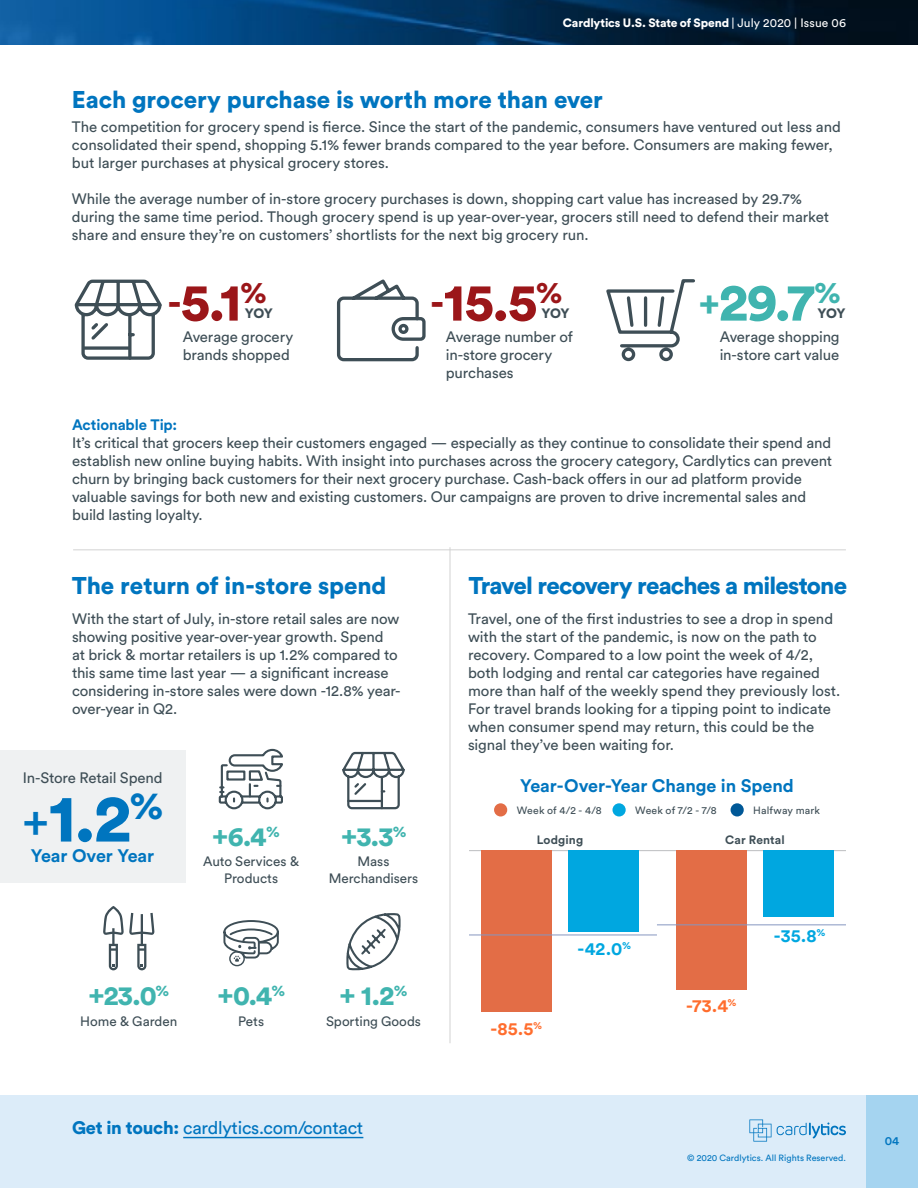
<style>
.page{position:relative;width:918px;height:1188px;background:#fff}
.page>*{position:absolute;margin:0;border:0;box-sizing:border-box;transform-origin:0 0}
.t1{font:900 66.9px "Circular Std";color:#0075bf}
.t2{font:900 52.65px "Circular Std";color:#9b1619}
.t3{font:900 52.65px "Circular Std";color:#40b4af}
.t4{font:900 35.1px "Circular Std";color:#9b1619}
.t5{font:900 30.75px "Circular Std";color:#40b4af}
.t6{font:900 27px "Circular Std";color:#40b4af}
.t7{font:900 24px "Circular Std";letter-spacing:-.01em;color:#0075bf}
.t8{font:900 24px "Circular Std";letter-spacing:-.035em;color:#0075bf}
.t9{font:700 18px "Circular Std";letter-spacing:-.005em;color:#0075bf}
.t10{font:18px "Circular Std";letter-spacing:-.015em;color:#0075bf}
.t11{font:700 18px "Circular Std";color:#ff6d2d}
.t12{font:700 18px "Circular Std";color:#00a7e0}
.t13{font:15px/18px "Circular Std";letter-spacing:-.005em;color:#3e4e56}
.t14{font:700 15px "Circular Std";letter-spacing:-.005em;color:#0075bf}
.t15{font:13.5px/16.2px "Circular Std";color:#3e4e56;text-align:center}
.t16{font:900 13.5px "Circular Std";letter-spacing:-.04em;color:#3e4e56}
.t17{font:900 12px "Circular Std";letter-spacing:-.01em;color:#fff}
.t18{font:700 12px "Circular Std";letter-spacing:.01em;color:#3e4e56}
.t19{font:500 12px "Circular Std";color:#0075bf}
.t20{font:10.5px "Circular Std";letter-spacing:.015em;color:#3e4e56}
.t21{font:9px "Circular Std";color:#0075bf}
.s1{font-weight:400}
.s2{font-size:35.1px}
.s3{font-weight:500;font-size:46.95px}
.s4{font-weight:900}
</style>
<div class="page">
<img style="left:0;top:0;width:918px;height:45px">
<div style="left:0;top:1095px;width:918px;height:93px;background:#dcecf9"></div>
<hr style="left:183px;top:1137px;width:180px;height:1px;background:#0075bf">
<svg style="left:749px;top:1119px;width:97px;height:23px"></svg>
<div style="left:866px;top:1095px;width:52px;height:93px;background:#a5d4f0"></div>
<div style="left:0;top:750px;width:186px;height:133px;background:#eff1f2"></div>
<hr style="left:450px;top:547px;width:1px;height:496px;background:#d2d2d2">
<svg style="left:74px;top:279px;width:88px;height:81px"></svg>
<svg style="left:83px;top:346px;width:47px;height:4px"></svg>
<svg style="left:606px;top:279px;width:89px;height:83px"></svg>
<svg style="left:337px;top:279px;width:89px;height:83px"></svg>
<hr style="left:73px;top:549px;width:773px;height:1px;background:#d2d2d2">
<hr style="left:469px;top:850px;width:377px;height:1px;background:#bcbec0">
<div style="left:481px;top:850px;width:70px;height:162px;background:#e36d46"></div>
<div style="left:569px;top:850px;width:70px;height:82px;background:#00a7e0"></div>
<div style="left:676px;top:850px;width:70px;height:140px;background:#e36d46"></div>
<div style="left:764px;top:850px;width:70px;height:67px;background:#00a7e0"></div>
<hr style="left:469px;top:935px;width:188px;height:1px;background:#8696c0">
<hr style="left:657px;top:924px;width:189px;height:1px;background:#8696c0">
<div style="left:494px;top:803px;width:13px;height:14px;background:#e36d46;border-radius:50%"></div>
<div style="left:612px;top:803px;width:14px;height:14px;background:#00a7e0;border-radius:50%"></div>
<div style="left:731px;top:803px;width:13px;height:14px;background:#005897;border-radius:50%"></div>
<svg style="left:342px;top:751px;width:63px;height:59px"></svg>
<hr style="left:348px;top:800px;width:34px;height:2px;background:#3e4e56">
<div style="left:229px;top:951px;width:16px;height:15px;border:1px solid #3e4e56;border-radius:50%"></div>
<svg style="left:223px;top:920px;width:56px;height:42px"></svg>
<svg style="left:103px;top:906px;width:51px;height:64px"></svg>
<svg style="left:218px;top:748px;width:65px;height:62px"></svg>
<svg style="left:346px;top:913px;width:55px;height:58px"></svg>
<p class="t17" style="left:563px;top:15px;width:285px">Cardlytics U.S. State of Spend <span class="s1">| July 2020 | Issue 06</span></p>
<h3 class="t7" style="left:72px;top:84px;width:533px">Each grocery purchase is worth more than ever</h3>
<p class="t13" style="left:72px;top:118px;width:771px">The competition for grocery spend is fierce. Since the start of the pandemic, consumers have ventured out less and consolidated their spend, shopping 5.1% fewer brands compared to the year before. Consumers are making fewer, but larger purchases at physical grocery stores.</p>
<p class="t13" style="left:72px;top:190px;width:759px">While the average number of in-store grocery purchases is down, shopping cart value has increased by 29.7% during the same time period. Though grocery spend is up year-over-year, grocers still need to defend their market share and ensure they’re on customers’ shortlists for the next big grocery run.</p>
<h2 class="t2" style="left:168px;top:267px;width:100px"><span class="s2">-</span>5.1<sup>%</sup></h2>
<h2 class="t3" style="left:699px;top:267px;width:117px"><span class="s2">+</span>29.7</h2>
<h2 class="t2" style="left:443px;top:267px;width:121px">15.5<sup>%</sup></h2>
<h3 class="t5" style="left:814px;top:272px;width:28px">%</h3>
<h3 class="t4" style="left:430px;top:280px;width:15px">-</h3>
<p class="t16" style="left:245px;top:305px;width:30px">YOY</p>
<p class="t16" style="left:541px;top:305px;width:30px">YOY</p>
<p class="t16" style="left:818px;top:305px;width:30px">YOY</p>
<p class="t13" style="left:446px;top:328px;width:129px">Average number of in-store grocery purchases</p>
<p class="t13" style="left:720px;top:328px;width:121px">Average shopping in-store cart value</p>
<p class="t13" style="left:183px;top:328px;width:112px">Average grocery brands shopped</p>
<p class="t14" style="left:72px;top:415px;width:107px">Actionable Tip:</p>
<p class="t13" style="left:72px;top:434px;width:762px">It’s critical that grocers keep their customers engaged — especially as they continue to consolidate their spend and establish new online buying habits. With insight into purchases across the grocery category, Cardlytics can prevent churn by bringing back customers for their next grocery purchase. Cash-back offers in our ad platform provide valuable savings for both new and existing customers. Our campaigns are proven to drive incremental sales and build lasting loyalty.</p>
<h3 class="t7" style="left:72px;top:570px;width:316px">The return of in-store spend</h3>
<p class="t13" style="left:72px;top:610px;width:330px">With the start of July, in-store retail sales are now showing positive year-over-year growth. Spend<br>at brick &amp; mortar retailers is up 1.2% compared to this same time last year — a significant increase considering in-store sales were down -12.8% year&shy;over-year in Q2.</p>
<p class="t13" style="left:23px;top:769px;width:142px">In-Store Retail Spend</p>
<h1 class="t1" style="left:22px;top:774px;width:143px"><span class="s3">+</span>1.2<sup>%</sup></h1>
<p class="t9" style="left:31px;top:844px;width:125px">Year Over Year</p>
<h3 class="t6" style="left:212px;top:819px;width:69px">+6.4<sup>%</sup></h3>
<p class="t15" style="left:203px;top:853px;width:97px">Auto Services &amp;<br>Products</p>
<h3 class="t6" style="left:341px;top:819px;width:67px">+3.3<sup>%</sup></h3>
<p class="t15" style="left:329px;top:853px;width:91px">Mass<br>Merchandisers</p>
<h3 class="t6" style="left:88px;top:978px;width:82px">+23.0<sup>%</sup></h3>
<p class="t15" style="left:80px;top:1013px;width:99px">Home &amp; Garden</p>
<h3 class="t6" style="left:218px;top:978px;width:69px">+0.4<sup>%</sup></h3>
<p class="t15" style="left:238px;top:1013px;width:27px">Pets</p>
<h3 class="t6" style="left:340px;top:978px;width:69px">+ 1.2<sup>%</sup></h3>
<p class="t15" style="left:326px;top:1013px;width:96px">Sporting Goods</p>
<p class="t10" style="left:72px;top:1117px;width:293px"><span class="s4">Get in touch:</span> cardlytics.com/contact</p>
<h3 class="t8" style="left:468px;top:570px;width:380px">Travel recovery reaches a milestone</h3>
<p class="t13" style="left:468px;top:610px;width:374px">Travel, one of the first industries to see a drop in spend with the start of the pandemic, is now on the path to recovery. Compared to a low point the week of 4/2, both lodging and rental car categories have regained more than half of the weekly spend they previously lost.<br>For travel brands looking for a tipping point to indicate when consumer spend may return, this could be the signal they’ve been waiting for.</p>
<p class="t9" style="left:520px;top:774px;width:275px">Year-Over-Year Change in Spend</p>
<p class="t18" style="left:537px;top:832px;width:48px">Lodging</p>
<p class="t18" style="left:725px;top:832px;width:61px">Car Rental</p>
<p class="t20" style="left:517px;top:804px;width:86px">Week of 4/2 - 4/8</p>
<p class="t20" style="left:635px;top:804px;width:83px">Week of 7/2 - 7/8</p>
<p class="t20" style="left:753px;top:804px;width:68px">Halfway mark</p>
<p class="t11" style="left:491px;top:1017px;width:53px">-85.5<sup>%</sup></p>
<p class="t12" style="left:577px;top:937px;width:55px">-42.0<sup>%</sup></p>
<p class="t11" style="left:686px;top:995px;width:52px">-73.4<sup>%</sup></p>
<p class="t12" style="left:774px;top:924px;width:53px">-35.8<sup>%</sup></p>
<p class="t21" style="left:687px;top:1152px;width:160px">© 2020 Cardlytics. All Rights Reserved.</p>
<p class="t19" style="left:885px;top:1133px;width:16px">04</p>
</div>
